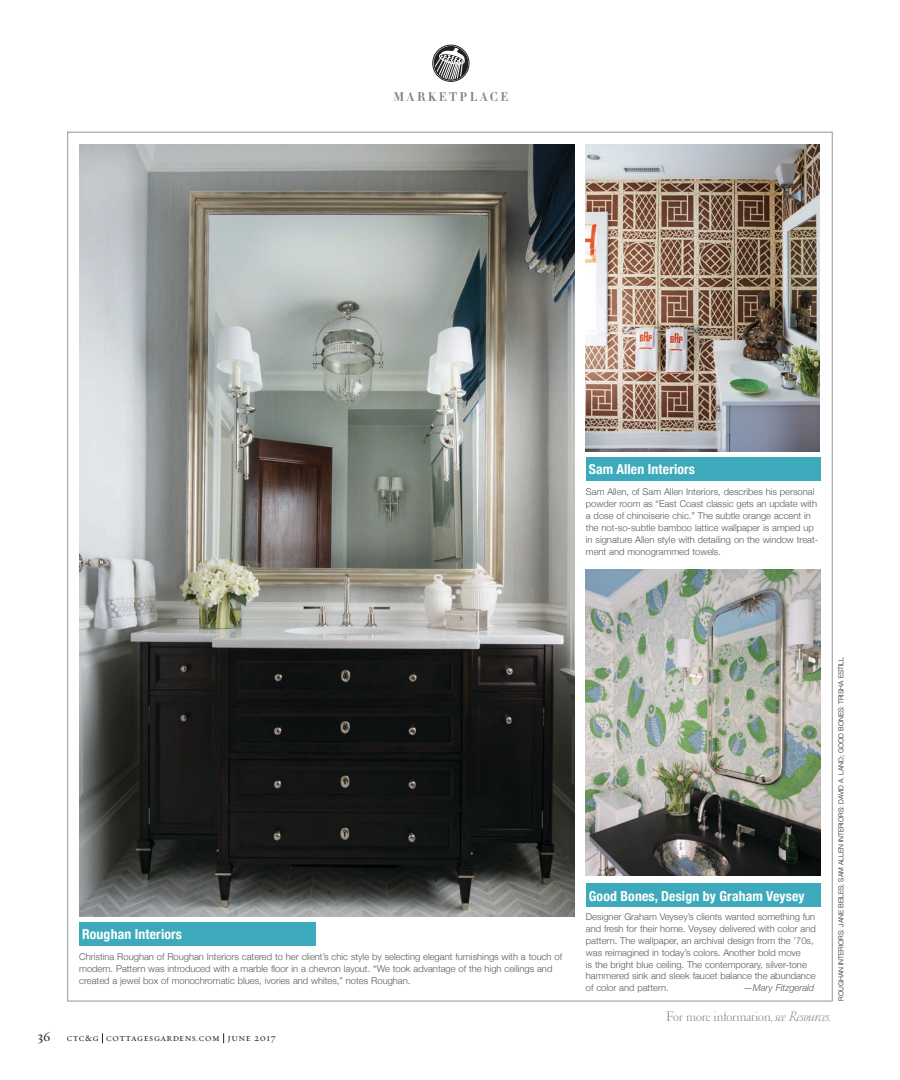
<style>
.page{position:relative;width:900px;height:1080px;background:#fff}
.page>*{position:absolute;margin:0;border:0;box-sizing:border-box;transform-origin:0 0}
.t1{font:700 condensed 13.75px "Helvetica Neue";letter-spacing:.01em;color:#fff}
.t2{font:300 13.75px "Garamond";color:#808285}
.t3{font:13.75px "Requiem Text HTF Roman";color:#231f20}
.t4{font:700 12.5px "HTF Didot B06";letter-spacing:.2em;color:#808285}
.t5{font:10px "Requiem Text HTF Small Caps";letter-spacing:.05em;color:#231f20}
.t6{font:300 9.38px/11.9px "Helvetica Neue";color:#57585a}
.t7{font:italic 300 9.38px "Helvetica Neue";color:#57585a}
.Photo_Credit{font:300 6.88px "Helvetica Neue";color:#231f20}
.s1{font-style:italic}
</style>
<div class="page">
<hr style="left:832px;top:132px;width:1px;height:869px;background:#939598">
<hr style="left:68px;top:1001px;width:764px;height:1px;background:#939598">
<hr style="left:68px;top:131px;width:1px;height:870px;background:#939598">
<hr style="left:68px;top:132px;width:764px;height:1px;background:#939598">
<img style="left:79px;top:145px;width:495px;height:771px">
<img style="left:586px;top:145px;width:234px;height:306px">
<img style="left:586px;top:569px;width:234px;height:307px">
<div style="left:586px;top:884px;width:234px;height:23px;background:#3daabb"></div>
<div style="left:586px;top:457px;width:234px;height:24px;background:#3daabb"></div>
<div style="left:79px;top:922px;width:236px;height:23px;background:#3daabb"></div>
<div style="left:433px;top:45px;width:36px;height:37px;border:1px solid #231f20;border-radius:50%"></div>
<svg style="left:434px;top:47px;width:34px;height:33px"></svg>
<div style="left:434px;top:46px;width:34px;height:34px;border:1px solid #231f20;border-radius:50%"></div>
<p class="t4" style="left:393px;top:89px;width:116px">MARKETPLACE</p>
<p class="t1" style="left:589px;top:458px;width:108px">Sam Allen Interiors</p>
<p class="t6" style="left:586px;top:485px;width:234px">Sam Allen, of Sam Allen Interiors, describes his personal powder room as “East Coast classic gets an update with a dose of chinoiserie chic.” The subtle orange accent in the not-so-subtle bamboo lattice wallpaper is amped up in signature Allen style with detailing on the window treat&shy;ment and monogrammed towels.</p>
<p class="t1" style="left:82px;top:923px;width:101px">Roughan Interiors</p>
<p class="t6" style="left:79px;top:950px;width:484px">Christina Roughan of Roughan Interiors catered to her client’s chic style by selecting elegant furnishings with a touch of modern. Pattern was introduced with a marble floor in a chevron layout. “We took advantage of the high ceilings and created a jewel box of monochromatic blues, ivories and whites,” notes Roughan.</p>
<p class="t3" style="left:37px;top:1028px;width:15px">36</p>
<p class="t5" style="left:67px;top:1032px;width:210px">ctc&amp;g cottagesgardens.com june 2017</p>
<p class="t1" style="left:589px;top:884px;width:217px">Good Bones, Design by Graham Veysey</p>
<p class="t6" style="left:586px;top:910px;width:231px">Designer Graham Veysey’s clients wanted something fun and fresh for their home. Veysey delivered with color and pattern. The wallpaper, an archival design from the ’70s, was reimagined in today’s colors. Another bold move<br>is the bright blue ceiling. The contemporary, silver-tone hammered sink and sleek faucet balance the abundance of color and pattern.</p>
<p class="t7" style="left:743px;top:981px;width:72px">—Mary Fitzgerald</p>
<p class="t2" style="left:666px;top:1009px;width:167px">For more information, <span class="s1">see Resources.</span></p>
<p class="Photo_Credit" style="left:835px;top:1001px;width:345px;rotate:-90deg">ROUGHAN INTERIORS: JANE BEILES; SAM ALLEN INTERIORS: DAVID A. LAND; GOOD BONES: TRISHA ESTILL</p>
</div>
